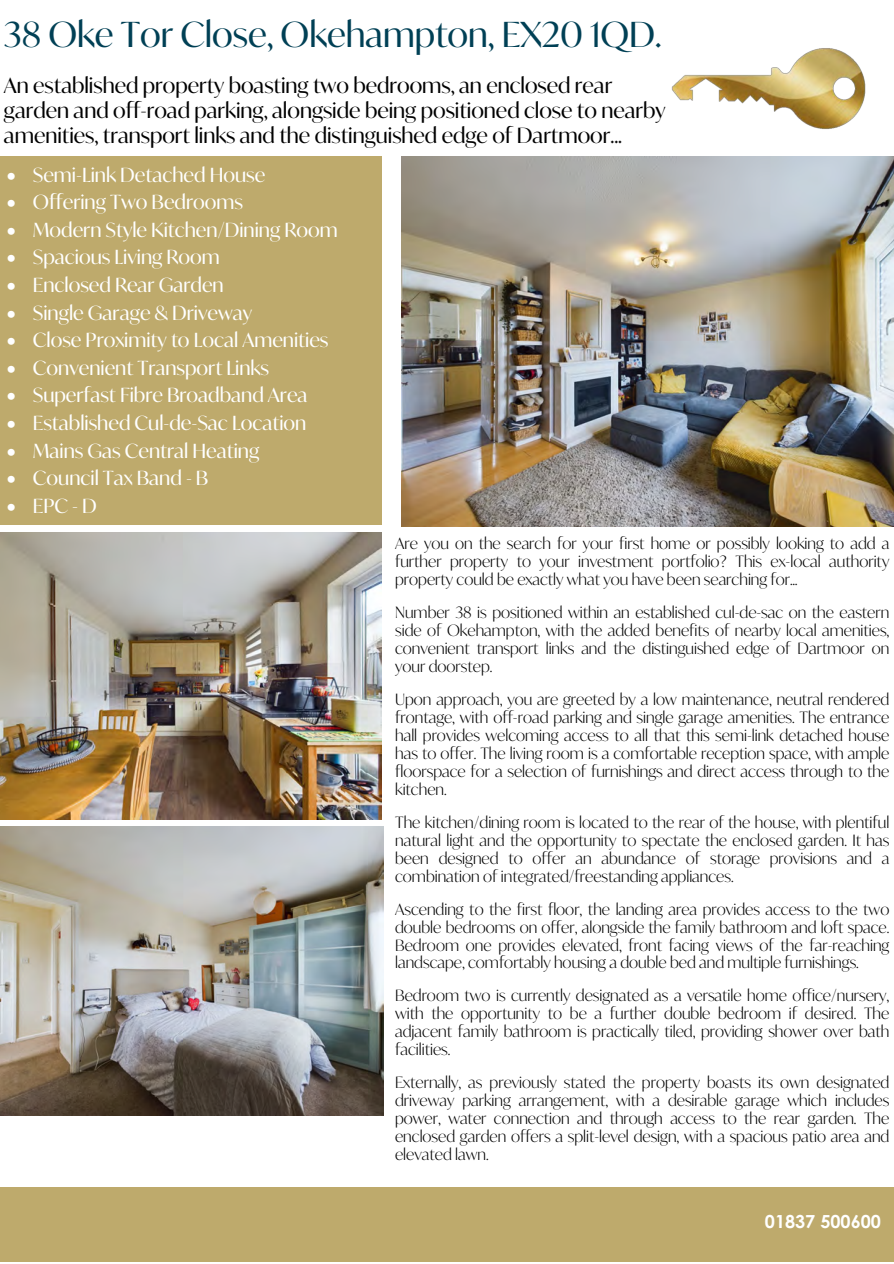
<style>
.page{position:relative;width:894px;height:1264px;background:#fff}
.page>*{position:absolute;margin:0;border:0;box-sizing:border-box;transform-origin:0 0}
.t1{font:34.5px "Ivy Mode";color:#004055}
.t2{font:21px/25.2px "Ivy Mode";color:#000}
.t3{font:19.5px "Ivy Mode";color:#fff}
.t4{font:700 18px "Century Gothic";color:#fff}
.t5{font:300 15.6px/18px "Ivy Mode";color:#000;text-align:justify}
.s1{font-style:inherit}
</style>
<div class="page">
<img style="left:401px;top:156px;width:492px;height:370px">
<img style="left:0;top:532px;width:381px;height:287px">
<img style="left:0;top:826px;width:383px;height:289px">
<div style="left:0;top:1187px;width:893px;height:74px;background:#beaa6c"></div>
<div style="left:0;top:156px;width:381px;height:368px;background:#beaa6c"></div>
<img style="left:671px;top:48px;width:195px;height:81px">
<p class="t1" style="left:4px;top:11px;width:659px">38 Oke Tor Close, Okehampton, EX20 1QD.</p>
<p class="t2" style="left:4px;top:72px;width:663px"><span class="s1">A</span>n established property boasting two bedrooms, an enclosed rear garden and off-road parking, alongside being positioned close to nearby amenities, transport links and the distinguished edge of Dartmoor...</p>
<p class="t3" style="left:7px;top:161px;width:260px">• Semi-Link Detached House</p>
<p class="t3" style="left:7px;top:189px;width:237px">• Offering Two Bedrooms</p>
<p class="t3" style="left:7px;top:216px;width:332px">• Modern Style Kitchen/Dining Room</p>
<p class="t3" style="left:7px;top:244px;width:214px">• Spacious Living Room</p>
<p class="t3" style="left:7px;top:272px;width:218px">• Enclosed Rear Garden</p>
<p class="t3" style="left:7px;top:299px;width:247px">• Single Garage &amp; Driveway</p>
<p class="t3" style="left:7px;top:327px;width:323px">• Close Proximity <span class="s1">to Local</span> Amenities</p>
<p class="t3" style="left:7px;top:354px;width:263px">• Convenient Transport Links</p>
<p class="t3" style="left:7px;top:382px;width:302px">• Superfast Fibre Broadband Area</p>
<p class="t3" style="left:7px;top:410px;width:301px">• Established Cul-de-Sac Location</p>
<p class="t3" style="left:7px;top:437px;width:254px">• Mains Gas Central Heating</p>
<p class="t3" style="left:7px;top:465px;width:203px">• Council Tax Band - B</p>
<p class="t3" style="left:7px;top:492px;width:92px">• EPC - D</p>
<p class="t5" style="left:395px;top:534px;width:495px">Are you on the search for your first home or possibly looking to add a further property to your investment portfolio? This ex-local authority property could be exactly what you have been searching for…</p>
<p class="t5" style="left:395px;top:603px;width:495px">Number 38 is positioned within an established cul-de-sac on the eastern side of Okehampton, with the added benefits of nearby local amenities, convenient transport links and the distinguished edge of Dartmoor on your doorstep.</p>
<p class="t5" style="left:395px;top:690px;width:495px">Upon approach, you are greeted by a low maintenance, neutral rendered frontage, with off-road parking and single garage amenities. The entrance hall provides welcoming access to all that this semi-link detached house has to offer. The living room is a comfortable reception space, with ample floorspace for a selection of furnishings and direct access through to the kitchen.</p>
<p class="t5" style="left:395px;top:812px;width:495px">The kitchen/dining room is located to the rear of the house, with plentiful natural light and the opportunity to spectate the enclosed garden. It has been designed to offer an abundance of storage provisions and a combination of integrated/freestanding appliances.</p>
<p class="t5" style="left:395px;top:899px;width:495px">Ascending to the first floor, the landing area provides access to the two double bedrooms on offer, alongside the family bathroom and loft space.<br>Bedroom one provides elevated, front facing views of the far-reaching landscape, comfortably housing a double bed and multiple furnishings.</p>
<p class="t5" style="left:395px;top:986px;width:495px">Bedroom two is currently designated as a versatile home office/nursery, with the opportunity to be a further double bedroom if desired. The adjacent family bathroom is practically tiled, providing shower over bath facilities.</p>
<p class="t5" style="left:395px;top:1073px;width:495px">Externally, as previously stated the property boasts its own designated driveway parking arrangement, with a desirable garage which includes power, water connection and through access to the rear garden. The enclosed garden offers a split-level design, with a spacious patio area and elevated lawn.</p>
<p class="t4" style="left:764px;top:1207px;width:118px">01837 500600</p>
</div>
